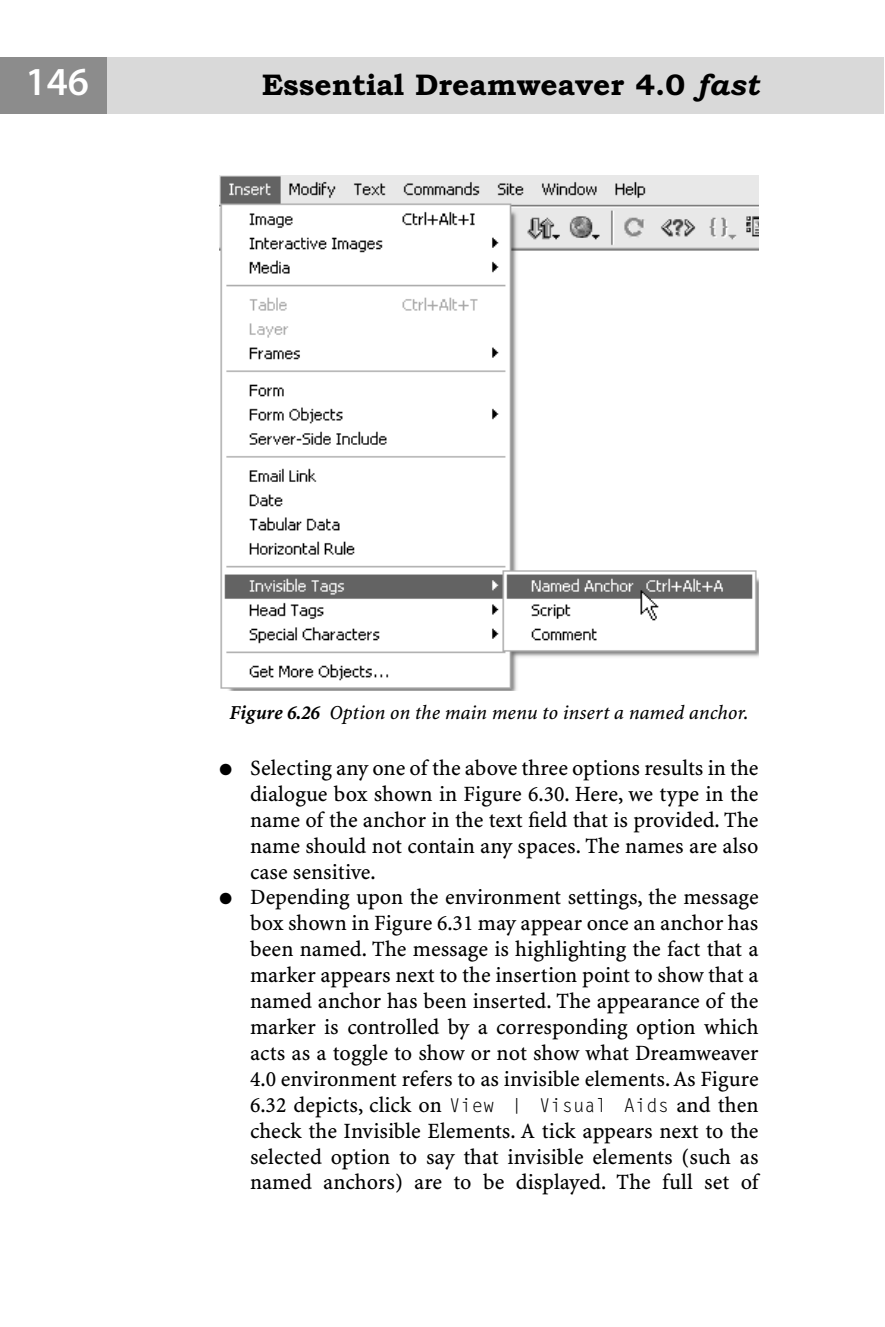
<style>
.page{position:relative;width:885px;height:1327px;background:#fff}
.page>*{position:absolute;margin:0;border:0;box-sizing:border-box;transform-origin:0 0}
.t1{font:39.8px "Myriad MM 530 600";color:#fff}
.t2{font:700 29.8px "Bookman Old Style";color:#000}
.t3{font:22px/26px "S Minion Plus Tab";color:#000;text-align:justify}
.t4{font:italic 20px "S Minion Plus Tab";letter-spacing:-.005em;color:#000}
.s1{font-style:italic}
.s2{font-weight:700}
.s3{font-family:"Letter Gothic";font-size:19px}
</style>
<div class="page">
<svg style="left:0;top:57px;width:884px;height:634px"></svg>
<h1 class="t1" style="left:26px;top:67px;width:65px">146</h1>
<h2 class="t2" style="left:262px;top:73px;width:498px">Essential Dreamweaver 4.0 <span class="s1">fast</span></h2>
<p class="t4" style="left:229px;top:704px;width:520px"><span class="s2">Figure 6.26</span> Option on the main menu to insert a named anchor.</p>
<p class="t3" style="left:250px;top:756px;width:510px;text-indent:-30px">● Selecting any one of the above three options results in the dialogue box shown in Figure 6.30. Here, we type in the name of the anchor in the text field that is provided. The name should not contain any spaces. The names are also case sensitive.</p>
<p class="t3" style="left:250px;top:886px;width:510px;text-indent:-30px">● Depending upon the environment settings, the message box shown in Figure 6.31 may appear once an anchor has been named. The message is highlighting the fact that a marker appears next to the insertion point to show that a named anchor has been inserted. The appearance of the marker is controlled by a corresponding option which acts as a toggle to show or not show what Dreamweaver 4.0 environment refers to as invisible elements. As Figure 6.32 depicts, click on <span class="s3">View | Visual Aids</span> and then check the Invisible Elements. A tick appears next to the selected option to say that invisible elements (such as named anchors) are to be displayed. The full set of</p>
</div>
